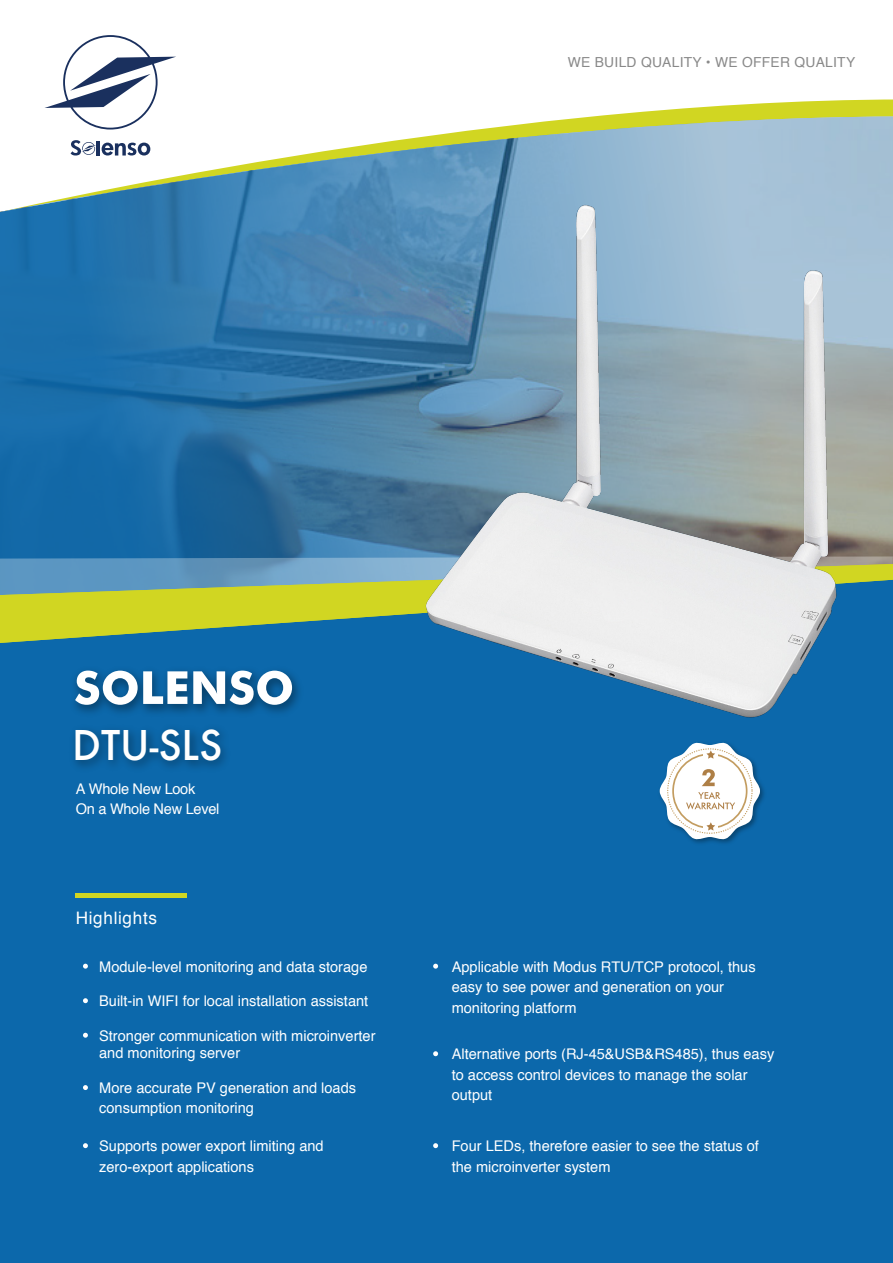
<style>
.page{position:relative;width:893px;height:1263px;background:#fff}
.page>*{position:absolute;margin:0;border:0;box-sizing:border-box;transform-origin:0 0}
.t1{font:500 39.75px "Futura";color:#fff}
.t2{font:17.25px "Helvetica";letter-spacing:.04em;color:#fff}
.t3{font:14.7px/20.5px "Helvetica";color:#fff}
.t4{font:14.7px/20.5px "Helvetica";letter-spacing:-.02em;color:#fff}
.t5{font:13.8px "Helvetica";letter-spacing:.02em;color:#898989}
</style>
<div class="page">
<svg style="left:598px;top:99px;width:295px;height:17px;fill:#d1d622"></svg>
<svg style="left:0;top:116px;width:893px;height:440px;background:#538cb0"></svg>
<div style="left:0;top:644px;width:893px;height:619px;background:#0c68ab"></div>
<svg style="left:0;top:556px;width:893px;height:8px;background:#5890b9"></svg>
<svg style="left:44px;top:35px;width:132px;height:95px"></svg>
<hr style="left:96px;top:141px;width:4px;height:15px;background:#1a305e">
<svg style="left:102px;top:143px;width:48px;height:13px"></svg>
<svg style="left:71px;top:140px;width:25px;height:16px"></svg>
<svg style="left:0;top:564px;width:893px;height:79px;background:#89ae6c"></svg>
<img style="left:65px;top:662px;width:243px;height:60px">
<svg style="left:75px;top:670px;width:112px;height:35px"></svg>
<svg style="left:193px;top:670px;width:99px;height:35px"></svg>
<img style="left:62px;top:716px;width:177px;height:73px">
<div style="left:76px;top:893px;width:111px;height:5px;background:#d1d622"></div>
<svg style="left:83px;top:964px;width:5px;height:5px"></svg>
<svg style="left:83px;top:998px;width:5px;height:5px"></svg>
<svg style="left:83px;top:1033px;width:5px;height:5px"></svg>
<svg style="left:83px;top:1085px;width:5px;height:5px"></svg>
<svg style="left:83px;top:1143px;width:5px;height:5px"></svg>
<svg style="left:433px;top:964px;width:5px;height:5px"></svg>
<svg style="left:433px;top:1143px;width:5px;height:5px"></svg>
<svg style="left:433px;top:1051px;width:5px;height:5px"></svg>
<div style="left:655px;top:754px;width:114px;height:94px;background:#0c68ab"></div>
<svg style="left:658px;top:754px;width:103px;height:88px"></svg>
<img style="left:412px;top:149px;width:465px;height:605px">
<p class="t5" style="left:568px;top:51px;width:289px">WE BUILD QUALITY • WE OFFER QUALITY</p>
<h1 class="t1" style="left:72px;top:718px;width:152px">DTU-SLS</h1>
<p class="t4" style="left:76px;top:779px;width:145px">A Whole New Look<br>On a Whole New Level</p>
<p class="t2" style="left:76px;top:905px;width:83px">Highlights</p>
<p class="t3" style="left:99px;top:957px;width:270px">Module-level monitoring and data storage</p>
<p class="t3" style="left:99px;top:991px;width:271px">Built-in WIFI for local installation assistant</p>
<p class="t3" style="left:99px;top:1027px;width:278px;line-height:17.5px">Stronger communication with microinverter and monitoring server</p>
<p class="t3" style="left:99px;top:1078px;width:258px">More accurate PV generation and loads consumption monitoring</p>
<p class="t3" style="left:99px;top:1136px;width:226px">Supports power export limiting and zero-export applications</p>
<p class="t3" style="left:452px;top:957px;width:305px">Applicable with Modus RTU/TCP protocol, thus easy to see power and generation on your monitoring platform</p>
<p class="t3" style="left:452px;top:1044px;width:324px">Alternative ports (RJ-45&amp;USB&amp;RS485), thus easy to access control devices to manage the solar output</p>
<p class="t3" style="left:452px;top:1136px;width:309px">Four LEDs, therefore easier to see the status of the microinverter system</p>
</div>
